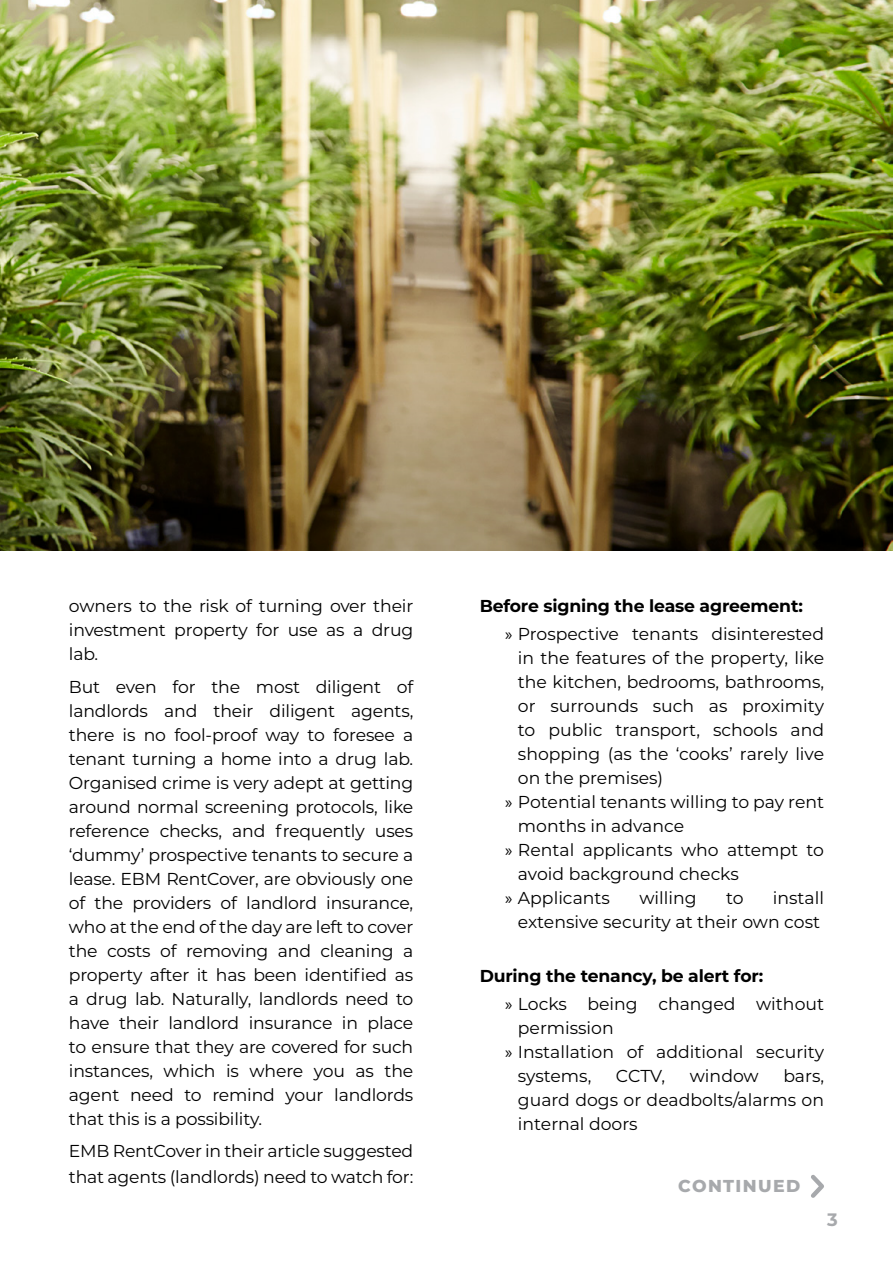
<style>
.page{position:relative;width:893px;height:1263px;background:#fff}
.page>*{position:absolute;margin:0;border:0;box-sizing:border-box;transform-origin:0 0}
.t1{font:700 18px "Montserrat";color:#a7a9ac}
.t2{font:17.25px/24px "Montserrat";color:#000;text-align:justify}
.t3{font:700 17.25px/28.2px "Montserrat";letter-spacing:-.01em;color:#000}
.t4{font:800 17.25px "Montserrat";letter-spacing:.08em;color:#a7a9ac}
.s1{font-family:"Myriad Pro";font-weight:400}
.s2{font-weight:400}
.s3{font-family:"Myriad Pro"}
</style>
<div class="page">
<img style="left:0;top:0;width:893px;height:364px">
<img style="left:0;top:364px;width:893px;height:187px">
<svg style="left:811px;top:1174px;width:13px;height:24px"></svg>
<p class="t2" style="left:69px;top:593px;width:346px">owners to the risk of turning over their investment property for use as a drug lab.</p>
<p class="t2" style="left:69px;top:674px;width:346px">But even for the most diligent of landlords and their diligent agents, there is no fool-proof way to foresee a tenant turning a home into a drug lab.<br>Organised crime is very adept at getting around normal screening protocols, like reference checks, and frequently uses ‘dummy’ prospective tenants to secure a lease. EBM RentCover, are obviously one of the providers of landlord insurance, who at the end of the day are left to cover the costs of removing and cleaning a property after it has been identified as a drug lab. Naturally, landlords need to have their landlord insurance in place to ensure that they are covered for such instances, which is where you as the agent need to remind your landlords that this is a possibility.</p>
<p class="t2" style="left:69px;top:1137px;width:346px;line-height:25.5px">EMB RentCover in their article suggested that agents (landlords) need to watch for:</p>
<p class="t3" style="left:505px;top:591px;width:320px;text-indent:-26px">Before signing the lease agreement:<br><span class="s1">»</span> <span class="s2">Prospective tenants disinterested</span></p>
<p class="t2" style="left:518px;top:645px;width:308px">in the features of the property, like</p>
<p class="t2" style="left:518px;top:669px;width:308px">the kitchen, bedrooms, bathrooms,</p>
<p class="t2" style="left:518px;top:693px;width:308px">or surrounds such as proximity</p>
<p class="t2" style="left:518px;top:717px;width:308px">to public transport, schools and</p>
<p class="t2" style="left:518px;top:741px;width:308px">shopping (as the ‘cooks’ rarely live</p>
<p class="t2" style="left:518px;top:765px;width:147px">on the premises)</p>
<p class="t2" style="left:505px;top:789px;width:320px"><span class="s3">»</span> Potential tenants willing to pay rent</p>
<p class="t2" style="left:518px;top:813px;width:168px">months in advance</p>
<p class="t2" style="left:505px;top:837px;width:320px"><span class="s3">»</span> Rental applicants who attempt to</p>
<p class="t2" style="left:518px;top:861px;width:222px">avoid background checks</p>
<p class="t2" style="left:505px;top:885px;width:106px"><span class="s3">»</span> Applicants</p>
<p class="t2" style="left:639px;top:885px;width:59px">willing</p>
<p class="t2" style="left:726px;top:885px;width:19px">to</p>
<p class="t2" style="left:518px;top:885px;width:308px;text-align:right">install<br>extensive security at their own cost</p>
<p class="t3" style="left:505px;top:961px;width:320px;text-indent:-26px">During the tenancy, be alert for:<br><span class="s1">»</span> <span class="s2">Locks being changed without</span></p>
<p class="t2" style="left:518px;top:1015px;width:97px">permission</p>
<p class="t2" style="left:505px;top:1039px;width:320px"><span class="s3">»</span> Installation of additional security</p>
<p class="t2" style="left:518px;top:1063px;width:75px">systems,</p>
<p class="t2" style="left:616px;top:1063px;width:51px">CCTV,</p>
<p class="t2" style="left:690px;top:1063px;width:70px">window</p>
<p class="t2" style="left:518px;top:1063px;width:308px;text-indent:265px">bars, guard dogs or deadbolts/alarms on internal doors</p>
<p class="t4" style="left:678px;top:1173px;width:124px">CONTINUED</p>
<p class="t1" style="left:827px;top:1207px;width:12px">3</p>
</div>
